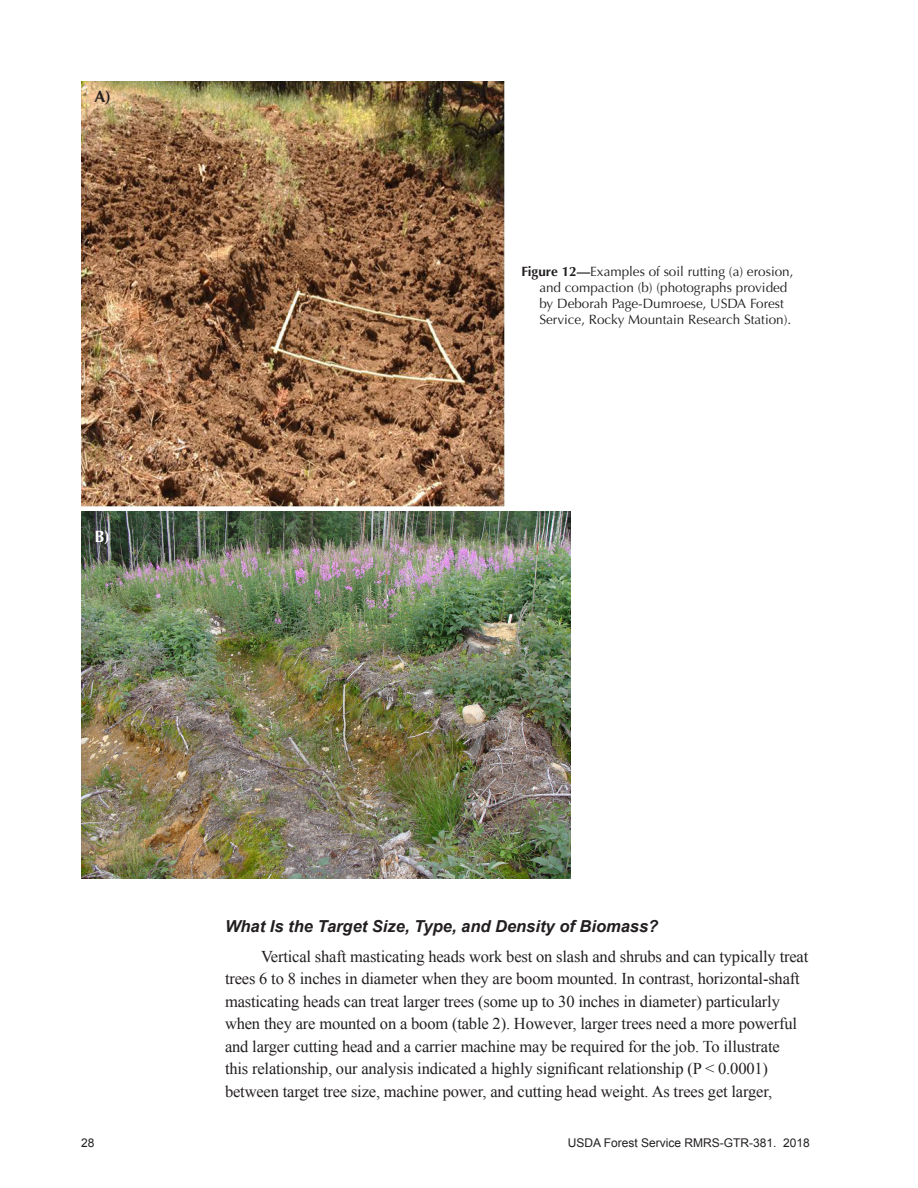
<style>
.page{position:relative;width:918px;height:1188px;background:#fff}
.page>*{position:absolute;margin:0;border:0;box-sizing:border-box;transform-origin:0 0}
.Body_txt{font:16.5px/22.5px "Times New Roman";letter-spacing:-.01em;color:#231f20}
.Lv_3_Hd{font:italic 700 16.5px "Arial";color:#231f20}
.captions{font:700 16.5px "Optima";color:#fff}
.captions-2{font:700 16.5px "Optima";color:#231f20}
.captions-3{font:13.5px/16.2px "Optima";color:#231f20}
.t1{font:12px "Arial";color:#231f20}
.s1{font-weight:700}
</style>
<div class="page">
<img style="left:81px;top:81px;width:424px;height:425px">
<img style="left:81px;top:512px;width:490px;height:367px">
<p class="captions-2" style="left:94px;top:86px;width:18px">A)</p>
<p class="captions" style="left:94px;top:527px;width:17px">B)</p>
<p class="captions-3" style="left:539px;top:263px;width:256px;text-indent:-18px"><span class="s1">Figure 12—</span>Examples of soil rutting (a) erosion, and compaction (b) (photographs provided by Deborah Page-Dumroese, USDA Forest Service, Rocky Mountain Research Station).</p>
<p class="Lv_3_Hd" style="left:225px;top:915px;width:435px">What Is the Target Size, Type, and Density of Biomass?</p>
<p class="Body_txt" style="left:225px;top:945px;width:585px;text-indent:36px">Vertical shaft masticating heads work best on slash and shrubs and can typically treat trees 6 to 8 inches in diameter when they are boom mounted. In contrast, horizontal-shaft masticating heads can treat larger trees (some up to 30 inches in diameter) particularly when they are mounted on a boom (table 2). However, larger trees need a more powerful and larger cutting head and a carrier machine may be required for the job. To illustrate<br>this relationship, our analysis indicated a highly significant relationship (P &lt; 0.0001) between target tree size, machine power, and cutting head weight. As trees get larger,</p>
<p class="t1" style="left:81px;top:1135px;width:15px">28</p>
<p class="t1" style="left:568px;top:1135px;width:244px">USDA Forest Service RMRS-GTR-381. 2018</p>
</div>
